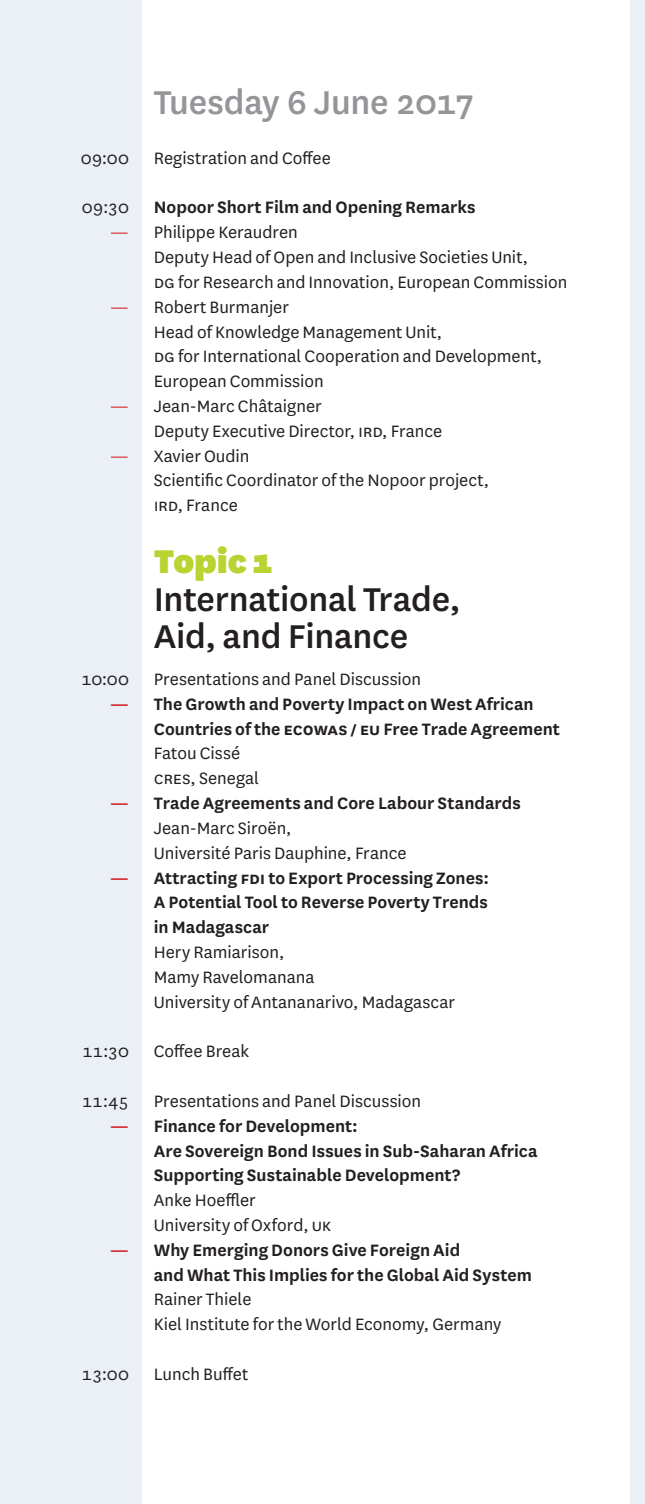
<style>
.page{position:relative;width:645px;height:1504px;background:#fff}
.page>*{position:absolute;margin:0;border:0;box-sizing:border-box;transform-origin:0 0}
.semi_headline{font:500 38.5px "National";letter-spacing:-.005em;color:#231f20}
.lauftext{font:500 38.5px "National";letter-spacing:-.01em;color:#939598}
.semi_headline-2{font:900 38.5px "National";letter-spacing:-.005em;color:#b8d432}
.lauftext-2{font:19.25px "National";color:#231f20}
.Subline{font:600 19.25px "National";color:#231f20}
.lauftext-3{font:600 19.25px "National";color:#231f20}
.s1{color:#d1232a}
</style>
<div class="page">
<div style="left:630px;top:0;width:15px;height:1503px;background:#eaf0f5"></div>
<div style="left:0;top:0;width:141px;height:1503px;background:#eaf0f5"></div>
<p class="lauftext" style="left:154px;top:76px;width:323px">Tuesday 6 June 2017</p>
<p class="lauftext-2" style="left:81px;top:145px;width:50px">09:00</p>
<p class="lauftext-2" style="left:154px;top:145px;width:179px">Registration and Coffee</p>
<p class="lauftext-2" style="left:82px;top:195px;width:49px">09:30</p>
<p class="lauftext-3" style="left:154px;top:194px;width:323px">Nopoor Short Film and Opening Remarks</p>
<p class="lauftext-2" style="left:110px;top:220px;width:190px"><span class="s1">—</span> Philippe Keraudren</p>
<p class="lauftext-2" style="left:154px;top:245px;width:376px">Deputy Head of Open and Inclusive Societies Unit,</p>
<p class="lauftext-2" style="left:154px;top:269px;width:415px">DG for Research and Innovation, European Commission</p>
<p class="lauftext-2" style="left:110px;top:294px;width:181px"><span class="s1">—</span> Robert Burmanjer</p>
<p class="lauftext-2" style="left:154px;top:319px;width:290px">Head of Knowledge Management Unit,</p>
<p class="lauftext-2" style="left:154px;top:344px;width:390px">DG for International Cooperation and Development,</p>
<p class="lauftext-2" style="left:154px;top:369px;width:171px">European Commission</p>
<p class="lauftext-2" style="left:110px;top:393px;width:214px"><span class="s1">—</span> Jean-Marc Châtaigner</p>
<p class="lauftext-2" style="left:154px;top:418px;width:290px">Deputy Executive Director, IRD, France</p>
<p class="lauftext-2" style="left:110px;top:443px;width:141px"><span class="s1">—</span> Xavier Oudin</p>
<p class="lauftext-2" style="left:154px;top:468px;width:337px">Scientific Coordinator ofthe Nopoor project,</p>
<p class="lauftext-2" style="left:154px;top:493px;width:86px">IRD, France</p>
<p class="semi_headline-2" style="left:154px;top:534px;width:121px">Topic 1</p>
<p class="semi_headline" style="left:154px;top:572px;width:308px">International Trade,</p>
<p class="semi_headline" style="left:154px;top:609px;width:256px">Aid, and Finance</p>
<p class="lauftext-2" style="left:81px;top:666px;width:49px">10:00</p>
<p class="lauftext-2" style="left:154px;top:666px;width:269px">Presentations and Panel Discussion</p>
<p class="Subline" style="left:110px;top:690px;width:425px"><span class="s1">—</span> The Growth and Poverty Impact on West African</p>
<p class="Subline" style="left:154px;top:715px;width:408px">Countries of the ECOWAS / EU Free Trade Agreement</p>
<p class="lauftext-2" style="left:154px;top:741px;width:88px">Fatou Cissé</p>
<p class="lauftext-2" style="left:154px;top:765px;width:107px">CRES, Senegal</p>
<p class="Subline" style="left:110px;top:789px;width:413px"><span class="s1">—</span> Trade Agreements and Core Labour Standards</p>
<p class="lauftext-2" style="left:154px;top:815px;width:139px">Jean-Marc Siroën,</p>
<p class="lauftext-2" style="left:154px;top:840px;width:254px">Université Paris Dauphine, France</p>
<p class="Subline" style="left:110px;top:864px;width:381px"><span class="s1">—</span> Attracting FDI to Export Processing Zones:</p>
<p class="Subline" style="left:154px;top:889px;width:335px">A Potential Tool to Reverse Poverty Trends</p>
<p class="Subline" style="left:154px;top:913px;width:117px">in Madagascar</p>
<p class="lauftext-2" style="left:154px;top:939px;width:132px">Hery Ramiarison,</p>
<p class="lauftext-2" style="left:154px;top:964px;width:162px">Mamy Ravelomanana</p>
<p class="lauftext-2" style="left:154px;top:989px;width:303px">University of Antananarivo, Madagascar</p>
<p class="lauftext-2" style="left:82px;top:1038px;width:48px">11:30</p>
<p class="lauftext-2" style="left:154px;top:1038px;width:97px">Coffee Break</p>
<p class="lauftext-2" style="left:82px;top:1088px;width:49px">11:45</p>
<p class="lauftext-2" style="left:154px;top:1088px;width:269px">Presentations and Panel Discussion</p>
<p class="Subline" style="left:110px;top:1112px;width:250px"><span class="s1">—</span> Finance for Development:</p>
<p class="Subline" style="left:154px;top:1137px;width:385px">Are Sovereign Bond Issues in Sub-Saharan Africa</p>
<p class="Subline" style="left:154px;top:1161px;width:308px">Supporting Sustainable Development?</p>
<p class="lauftext-2" style="left:154px;top:1187px;width:104px">Anke Hoeffler</p>
<p class="lauftext-2" style="left:154px;top:1212px;width:179px">University of Oxford, UK</p>
<p class="Subline" style="left:110px;top:1236px;width:352px"><span class="s1">—</span> Why Emerging Donors Give Foreign Aid</p>
<p class="Subline" style="left:154px;top:1261px;width:380px">and What This Implies for the Global Aid System</p>
<p class="lauftext-2" style="left:154px;top:1286px;width:99px">Rainer Thiele</p>
<p class="lauftext-2" style="left:154px;top:1311px;width:349px">Kiel Institute for the World Economy, Germany</p>
<p class="lauftext-2" style="left:81px;top:1361px;width:49px">13:00</p>
<p class="lauftext-2" style="left:154px;top:1361px;width:96px">Lunch Buffet</p>
</div>
